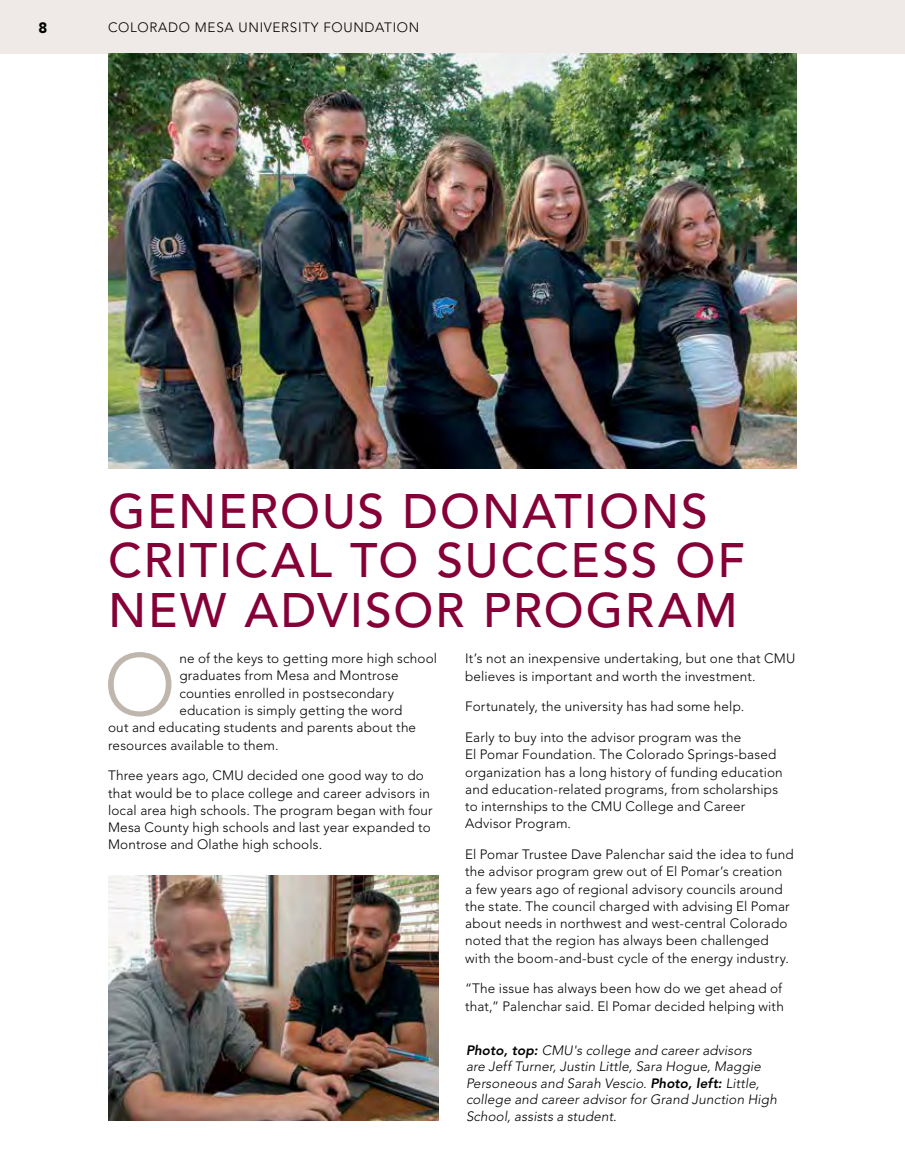
<style>
.page{position:relative;width:905px;height:1175px;background:#fff}
.page>*{position:absolute;margin:0;border:0;box-sizing:border-box;transform-origin:0 0}
.t1{font:300 86.55px "Avenir";color:#bfb6ad}
.t2{font:500 48px/49.5px "Avenir";letter-spacing:.04em;color:#860038}
.t3{font:900 15px "Avenir";color:#000}
.t4{font:300 13.5px/17.2px "Avenir";letter-spacing:.01em;color:#000}
.t5{font:italic 300 13.5px/16.5px "Avenir";letter-spacing:.01em;color:#000}
.t6{font:300 13.5px "Avenir";letter-spacing:.05em;color:#000}
.s1{font-weight:800}
</style>
<div class="page">
<div style="left:0;top:0;width:904px;height:54px;background:#efe9e7"></div>
<img style="left:108px;top:54px;width:688px;height:414px">
<img style="left:108px;top:875px;width:331px;height:245px">
<p class="t3" style="left:38px;top:19px;width:10px">8</p>
<p class="t6" style="left:108px;top:19px;width:313px">COLORADO MESA UNIVERSITY FOUNDATION</p>
<h2 class="t2" style="left:108px;top:487px;width:638px">GENEROUS DONATIONS<br>CRITICAL TO SUCCESS OF<br>NEW ADVISOR PROGRAM</h2>
<h1 class="t1" style="left:104px;top:634px;width:74px">O</h1>
<p class="t4" style="left:179px;top:650px;width:259px">ne of the keys to getting more high school</p>
<p class="t4" style="left:465px;top:650px;width:331px">It’s not an inexpensive undertaking, but one that CMU believes is important and worth the investment.</p>
<p class="t4" style="left:465px;top:698px;width:280px">Fortunately, the university has had some help.</p>
<p class="t4" style="left:465px;top:729px;width:319px">Early to buy into the advisor program was the<br>El Pomar Foundation. The Colorado Springs-based organization has a long history of funding education and education-related programs, from scholarships to internships to the CMU College and Career Advisor Program.</p>
<p class="t4" style="left:465px;top:846px;width:330px">El Pomar Trustee Dave Palenchar said the idea to fund the advisor program grew out of El Pomar’s creation<br>a few years ago of regional advisory councils around the state. The council charged with advising El Pomar about needs in northwest and west-central Colorado noted that the region has always been challenged with the boom-and-bust cycle of the energy industry.</p>
<p class="t4" style="left:465px;top:980px;width:320px">“The issue has always been how do we get ahead of that,” Palenchar said. El Pomar decided helping with</p>
<p class="t5" style="left:466px;top:1042px;width:312px"><span class="s1">Photo, top:</span> CMU's college and career advisors<br>are Jeff Turner, Justin Little, Sara Hogue, Maggie Personeous and Sarah Vescio. <span class="s1">Photo, left:</span> Little, college and career advisor for Grand Junction High School, assists a student.</p>
<p class="t4" style="left:179px;top:667px;width:221px">graduates from Mesa and Montrose</p>
<p class="t4" style="left:179px;top:684px;width:216px">counties enrolled in postsecondary</p>
<p class="t4" style="left:179px;top:701px;width:224px">education is simply getting the word</p>
<p class="t4" style="left:108px;top:719px;width:309px">out and educating students and parents about the</p>
<p class="t4" style="left:108px;top:736px;width:172px">resources available to them.</p>
<p class="t4" style="left:108px;top:767px;width:326px">Three years ago, CMU decided one good way to do that would be to place college and career advisors in local area high schools. The program began with four Mesa County high schools and last year expanded to Montrose and Olathe high schools.</p>
</div>
